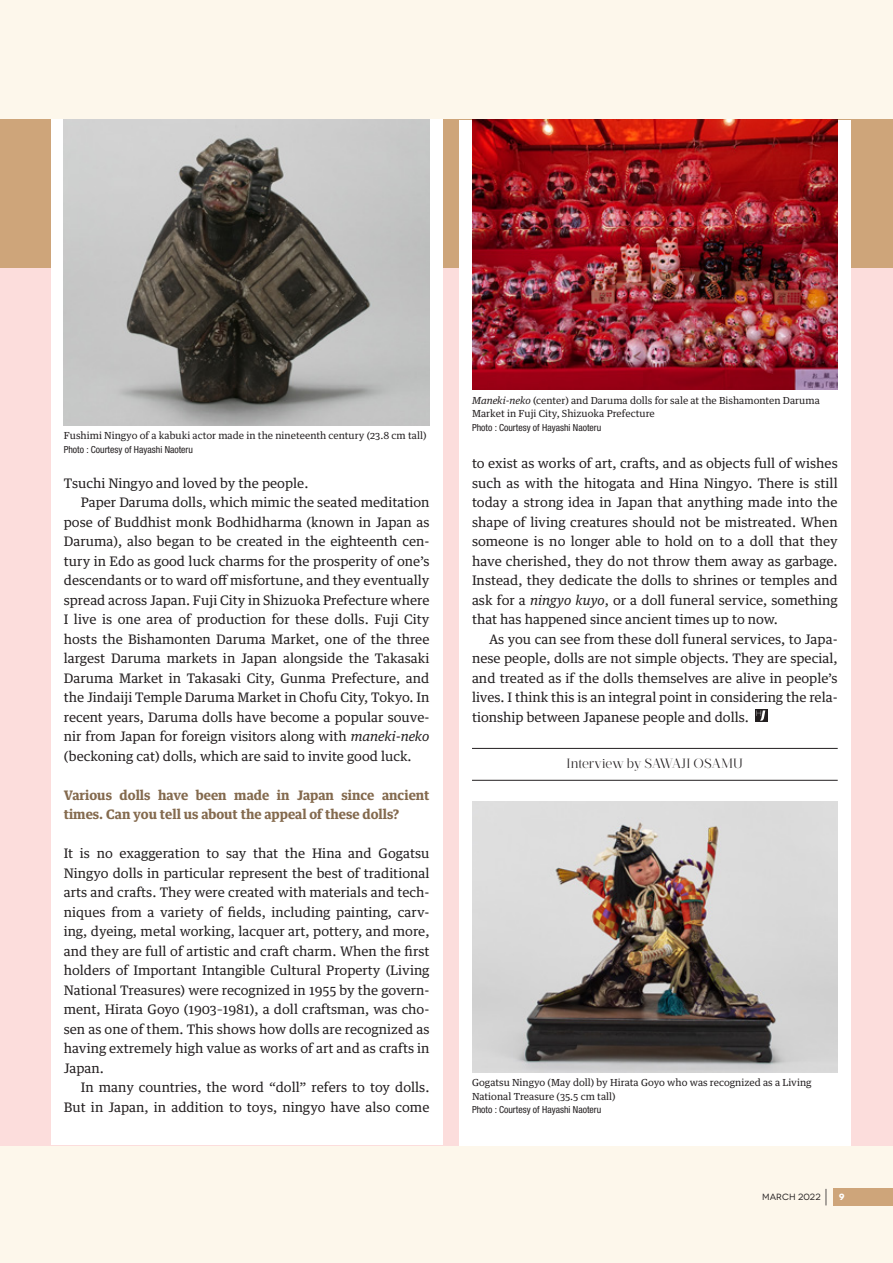
<style>
.page{position:relative;width:893px;height:1263px;background:#fdf7eb}
.page>*{position:absolute;margin:0;border:0;box-sizing:border-box;transform-origin:0 0}
.t1{font:300 13.5px "Prumo Display";letter-spacing:-.005em;color:#231f20}
.t2{font:13.2px/19.5px "Guardian Text Egyp";color:#231f20;text-align:justify}
.t3{font:700 13.2px/19.5px "Guardian Text Egyp";color:#846a4e}
.t4{font:9.75px/13.5px "Guardian Text Egyp";color:#231f20}
.t5{font:condensed 9.75px "Helvetica Neue LT Pro";color:#231f20}
.t6{font:9px "Novecentowide";letter-spacing:.015em;color:#231f20}
.s1{font-style:italic}
.s2{font-weight:300;font-size:19.5px}
.s3{font-weight:700;color:#fff}
</style>
<div class="page">
<div style="left:0;top:202px;width:893px;height:943px;background:#fcdbdb"></div>
<div style="left:0;top:119px;width:893px;height:149px;background:#cea57a"></div>
<div style="left:51px;top:119px;width:391px;height:1026px;background:#fff"></div>
<div style="left:459px;top:120px;width:391px;height:1025px;background:#fff"></div>
<hr style="left:472px;top:748px;width:366px;height:1px;background:#231f20">
<hr style="left:472px;top:780px;width:366px;height:1px;background:#231f20">
<svg style="left:755px;top:709px;width:12px;height:13px"></svg>
<svg style="left:757px;top:710px;width:8px;height:11px"></svg>
<div style="left:833px;top:1188px;width:60px;height:18px;background:#cea57a"></div>
<img style="left:472px;top:801px;width:366px;height:271px">
<img style="left:472px;top:119px;width:366px;height:271px">
<img style="left:64px;top:119px;width:365px;height:306px">
<p class="t4" style="left:64px;top:428px;width:364px">Fushimi Ningyo of a kabuki actor made in the nineteenth century (23.8 cm tall)</p>
<p class="t5" style="left:64px;top:444px;width:131px">Photo : Courtesy of Hayashi Naoteru</p>
<p class="t2" style="left:64px;top:472px;width:246px">Tsuchi Ningyo and loved by the people.</p>
<p class="t2" style="left:81px;top:491px;width:350px">Paper Daruma dolls, which mimic the seated meditation</p>
<p class="t2" style="left:64px;top:511px;width:367px">pose of Buddhist monk Bodhidharma (known in Japan as</p>
<p class="t2" style="left:64px;top:530px;width:367px">Daruma), also began to be created in the eighteenth cen-</p>
<p class="t2" style="left:64px;top:550px;width:367px">tury in Edo as good luck charms for the prosperity of one’s</p>
<p class="t2" style="left:64px;top:569px;width:367px">descendants or to ward off misfortune, and they eventually</p>
<p class="t2" style="left:64px;top:589px;width:367px">spread across Japan. Fuji City in Shizuoka Prefecture where</p>
<p class="t2" style="left:64px;top:608px;width:367px">I live is one area of production for these dolls. Fuji City</p>
<p class="t2" style="left:64px;top:628px;width:367px">hosts the Bishamonten Daruma Market, one of the three</p>
<p class="t2" style="left:64px;top:647px;width:367px">largest Daruma markets in Japan alongside the Takasaki</p>
<p class="t2" style="left:64px;top:667px;width:367px">Daruma Market in Takasaki City, Gunma Prefecture, and</p>
<p class="t2" style="left:64px;top:686px;width:367px">the Jindaiji Temple Daruma Market in Chofu City, Tokyo. In</p>
<p class="t2" style="left:64px;top:706px;width:367px">recent years, Daruma dolls have become a popular souve-</p>
<p class="t2" style="left:64px;top:725px;width:367px">nir from Japan for foreign visitors along with <span class="s1">maneki-neko</span></p>
<p class="t2" style="left:64px;top:745px;width:349px">(beckoning cat) dolls, which are said to invite good luck.</p>
<p class="t3" style="left:64px;top:784px;width:367px">Various dolls have been made in Japan since ancient times. Can you tell us about the appeal of these dolls?</p>
<p class="t2" style="left:64px;top:842px;width:367px">It is no exaggeration to say that the Hina and Gogatsu Ningyo dolls in particular represent the best of traditional arts and crafts. They were created with materials and tech&shy;niques from a variety of fields, including painting, carv&shy;ing, dyeing, metal working, lacquer art, pottery, and more, and they are full of artistic and craft charm. When the first holders of Important Intangible Cultural Property (Living National Treasures) were recognized in 1955 by the govern&shy;ment, Hirata Goyo (1903–1981), a doll craftsman, was cho&shy;sen as one of them. This shows how dolls are recognized as having extremely high value as works of art and as crafts in Japan.</p>
<p class="t2" style="left:64px;top:1076px;width:367px;text-align:right">In many countries, the word “doll” refers to toy dolls.<br>But in Japan, in addition to toys, ningyo have also come</p>
<p class="t4" style="left:472px;top:393px;width:349px"><span class="s1">Maneki-neko</span> (center) and Daruma dolls for sale at the Bishamonten Daruma<br>Market in Fuji City, Shizuoka Prefecture</p>
<p class="t5" style="left:472px;top:422px;width:131px">Photo : Courtesy of Hayashi Naoteru</p>
<p class="t2" style="left:472px;top:452px;width:367px">to exist as works of art, crafts, and as objects full of wishes such as with the hitogata and Hina Ningyo. There is still today a strong idea in Japan that anything made into the shape of living creatures should not be mistreated. When someone is no longer able to hold on to a doll that they have cherished, they do not throw them away as garbage.<br>Instead, they dedicate the dolls to shrines or temples and ask for a <span class="s1">ningyo kuyo</span>, or a doll funeral service, something that has happened since ancient times up to now.</p>
<p class="t2" style="left:472px;top:628px;width:367px;text-indent:17px">As you can see from these doll funeral services, to Japa&shy;nese people, dolls are not simple objects. They are special, and treated as if the dolls themselves are alive in people’s lives. I think this is an integral point in considering the rela&shy;tionship between Japanese people and dolls.</p>
<p class="t1" style="left:567px;top:755px;width:178px">Interview by SAWAJI OSAMU</p>
<p class="t4" style="left:472px;top:1075px;width:341px">Gogatsu Ningyo (May doll) by Hirata Goyo who was recognized as a Living<br>National Treasure (35.5 cm tall)</p>
<p class="t5" style="left:472px;top:1104px;width:131px">Photo : Courtesy of Hayashi Naoteru</p>
<p class="t6" style="left:762px;top:1192px;width:84px">MARCH 2022 <span class="s2">|</span> <span class="s3">9</span></p>
</div>
